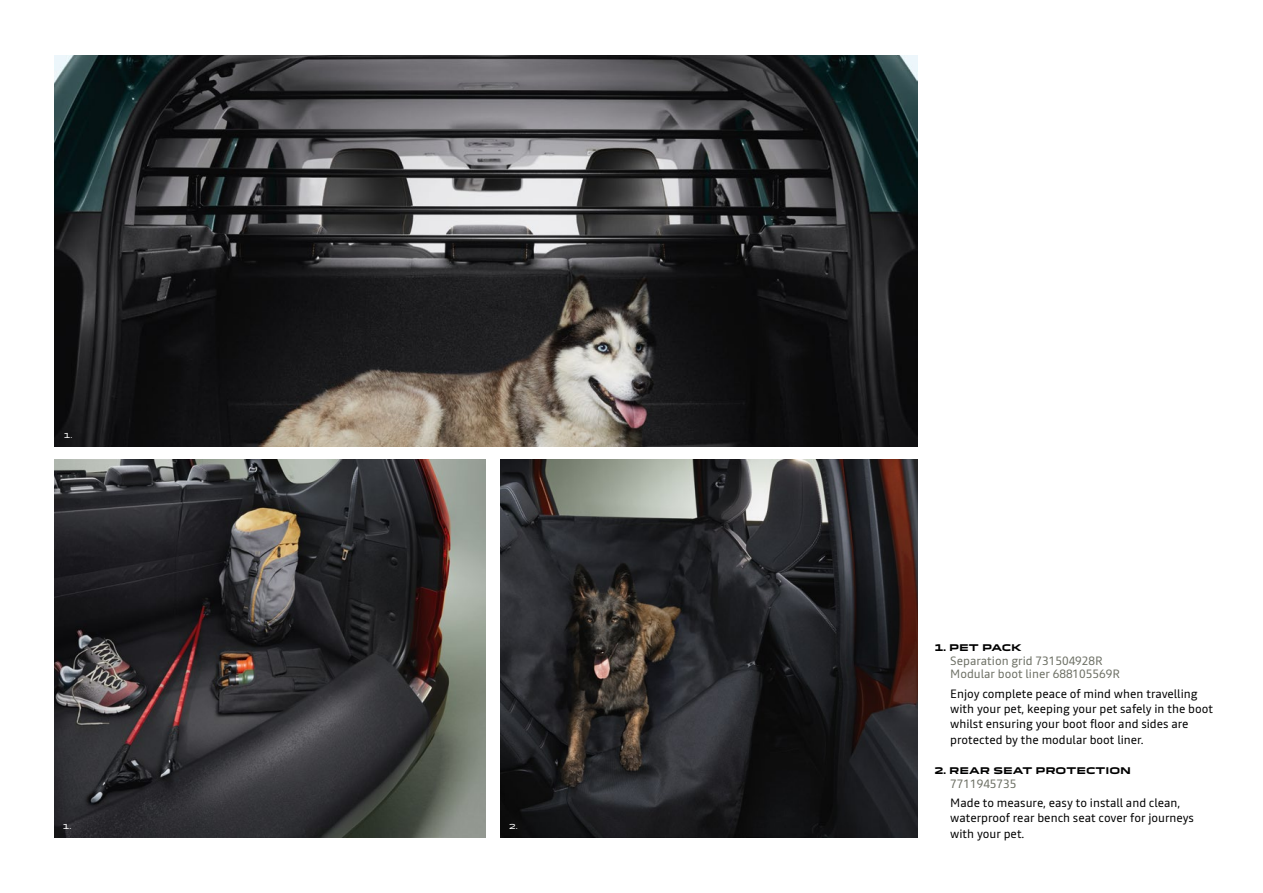
<style>
.page{position:relative;width:1263px;height:893px;background:#fff}
.page>*{position:absolute;margin:0;border:0;box-sizing:border-box;transform-origin:0 0}
.t1{font:12px/15.3px "Read";color:#000}
.t2{font:12px/13.5px "Read";color:#6d7065}
.t3{font:700 9px "Dacia Block Extended";color:#000}
.t4{font:6.75px "Dacia Block Extended";color:#fff}
</style>
<div class="page">
<img style="left:54px;top:459px;width:432px;height:379px">
<img style="left:501px;top:459px;width:416px;height:379px">
<img style="left:54px;top:55px;width:863px;height:391px">
<p class="t4" style="left:64px;top:430px;width:10px">1.</p>
<p class="t4" style="left:63px;top:821px;width:10px">1.</p>
<p class="t4" style="left:509px;top:821px;width:10px">2.</p>
<p class="t3" style="left:934px;top:643px;width:89px">1. PET PACK</p>
<p class="t2" style="left:950px;top:653px;width:171px">Separation grid 731504928R<br>Modular boot liner 688105569R</p>
<p class="t1" style="left:950px;top:686px;width:264px">Enjoy complete peace of mind when travelling with your pet, keeping your pet safely in the boot whilst ensuring your boot floor and sides are protected by the modular boot liner.</p>
<p class="t3" style="left:934px;top:766px;width:198px">2. REAR SEAT PROTECTION</p>
<p class="t2" style="left:950px;top:777px;width:68px">7711945735</p>
<p class="t1" style="left:950px;top:795px;width:245px">Made to measure, easy to install and clean, waterproof rear bench seat cover for journeys with your pet.</p>
</div>
